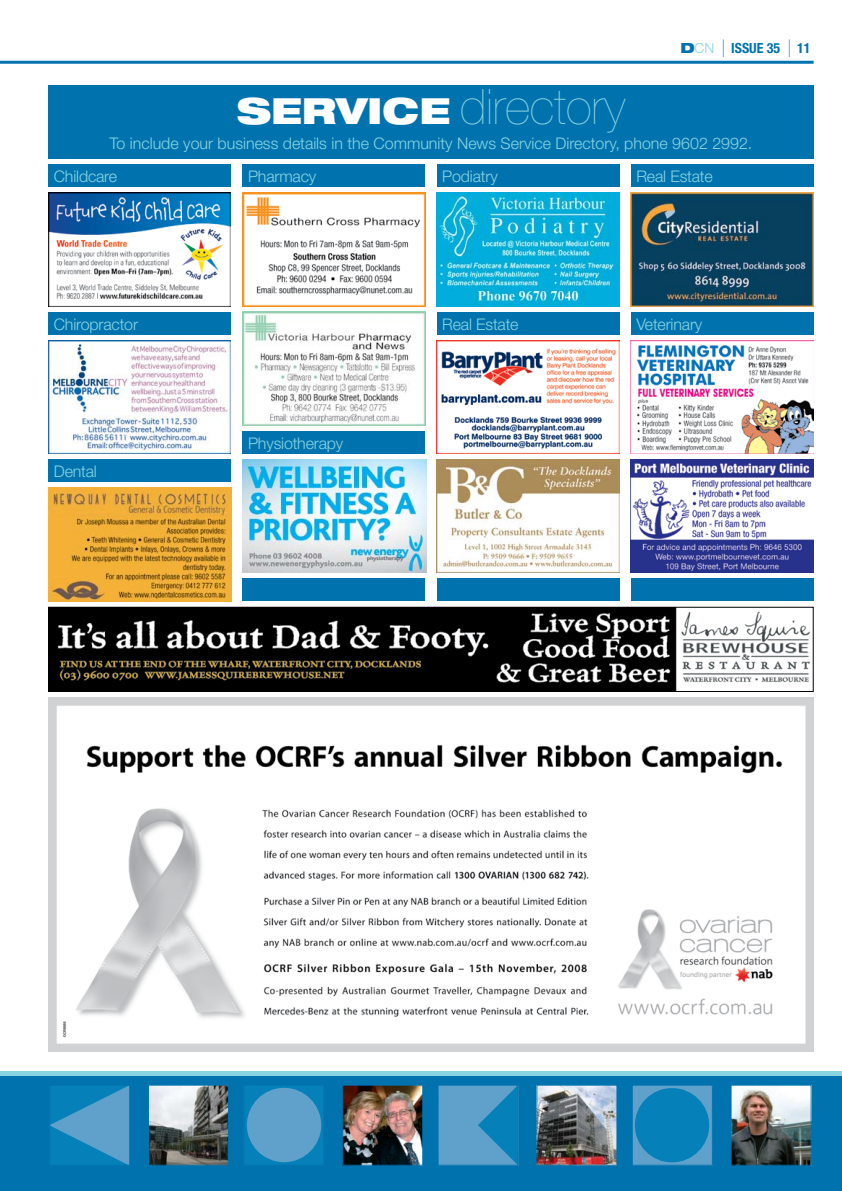
<style>
.page{position:relative;width:842px;height:1191px;background:#fff}
.page>*{position:absolute;margin:0;border:0;box-sizing:border-box;transform-origin:0 0}
.t1{font:200 49px "Helvetica Neue";color:#89d4e2}
.t2{font:300 16px "Helvetica Neue";letter-spacing:-.01em;color:#89d4e2}
.t3{font:700 condensed 14px "Helvetica Neue";color:#0073ae}
.s1{font-weight:900;font-stretch:expanded}
.s2{font-weight:300;font-stretch:normal;color:#89d4e2}
.s3{font-weight:900;font-stretch:expanded;font-size:36px;color:#fff}
</style>
<div class="page">
<div style="left:0;top:1071px;width:842px;height:12px;background:#89d4e2"></div>
<div style="left:0;top:1076px;width:842px;height:115px;background:#0073ae"></div>
<hr style="left:0;top:61px;width:814px;height:3px;background:#0073ae">
<svg style="left:51px;top:1086px;width:77px;height:77px"></svg>
<div style="left:49px;top:1084px;width:81px;height:81px;border:1px solid #0073ae"></div>
<div style="left:244px;top:1085px;width:80px;height:80px;background:#0680b9"></div>
<div style="left:247px;top:1087px;width:74px;height:75px;background:#60a1cc;border-radius:50%"></div>
<div style="left:438px;top:1085px;width:80px;height:80px;background:#60a1cc"></div>
<svg style="left:478px;top:1086px;width:39px;height:77px"></svg>
<div style="left:438px;top:1084px;width:81px;height:81px;border:1px solid #0073ae"></div>
<div style="left:632px;top:1085px;width:80px;height:80px;background:#60a1cc"></div>
<div style="left:635px;top:1088px;width:74px;height:74px;background:#0680b9;border-radius:50%"></div>
<div style="left:632px;top:1084px;width:81px;height:81px;border:1px solid #0073ae"></div>
<svg style="left:723px;top:39px;width:1px;height:18px"></svg>
<svg style="left:789px;top:39px;width:1px;height:18px"></svg>
<img style="left:732px;top:1086px;width:78px;height:77px">
<div style="left:730px;top:1084px;width:82px;height:81px;border:1px solid #0073ae"></div>
<img style="left:538px;top:1086px;width:77px;height:77px">
<div style="left:536px;top:1084px;width:81px;height:81px;border:1px solid #0073ae"></div>
<img style="left:150px;top:1086px;width:77px;height:77px">
<div style="left:148px;top:1084px;width:81px;height:81px;border:1px solid #0073ae"></div>
<img style="left:344px;top:1086px;width:77px;height:77px">
<div style="left:342px;top:1084px;width:81px;height:81px;border:1px solid #0073ae"></div>
<div style="left:48px;top:85px;width:766px;height:74px;background:#0073ae"></div>
<div style="left:48px;top:312px;width:183px;height:22px;background:#0073ae"></div>
<div style="left:437px;top:164px;width:182px;height:23px;background:#0073ae"></div>
<div style="left:437px;top:312px;width:182px;height:22px;background:#0073ae"></div>
<div style="left:631px;top:164px;width:183px;height:23px;background:#0073ae"></div>
<div style="left:631px;top:312px;width:183px;height:23px;background:#0073ae"></div>
<div style="left:242px;top:431px;width:183px;height:23px;background:#0073ae"></div>
<div style="left:48px;top:164px;width:183px;height:23px;background:#0073ae"></div>
<div style="left:242px;top:578px;width:183px;height:23px;background:#0073ae"></div>
<div style="left:437px;top:578px;width:182px;height:23px;background:#0073ae"></div>
<div style="left:631px;top:578px;width:183px;height:23px;background:#0073ae"></div>
<div style="left:242px;top:164px;width:183px;height:23px;background:#0073ae"></div>
<div style="left:48px;top:459px;width:183px;height:23px;background:#0073ae"></div>
<img style="left:631px;top:459px;width:182px;height:114px">
<img style="left:242px;top:312px;width:183px;height:113px">
<img style="left:48px;top:488px;width:183px;height:113px">
<img style="left:631px;top:340px;width:183px;height:114px">
<img style="left:242px;top:193px;width:183px;height:113px">
<img style="left:48px;top:340px;width:183px;height:114px">
<img style="left:437px;top:459px;width:182px;height:114px">
<img style="left:631px;top:193px;width:182px;height:113px">
<img style="left:48px;top:193px;width:183px;height:113px">
<img style="left:48px;top:697px;width:766px;height:355px">
<img style="left:242px;top:459px;width:185px;height:113px">
<img style="left:437px;top:340px;width:182px;height:114px">
<img style="left:50px;top:609px;width:761px;height:81px">
<div style="left:48px;top:607px;width:766px;height:85px;border:1px solid #000"></div>
<img style="left:437px;top:193px;width:182px;height:113px">
<p class="t3" style="left:680px;top:40px;width:132px"><span class="s1">D</span><span class="s2">CN</span> ISSUE 35 11</p>
<h1 class="t1" style="left:237px;top:79px;width:390px"><span class="s3">SERVICE</span> directory</h1>
<p class="t2" style="left:109px;top:134px;width:644px">To include your business details in the Community News Service Directory, phone 9602 2992.</p>
<p class="t2" style="left:54px;top:167px;width:65px">Childcare</p>
<p class="t2" style="left:248px;top:167px;width:70px">Pharmacy</p>
<p class="t2" style="left:54px;top:314px;width:86px">Chiropractor</p>
<p class="t2" style="left:54px;top:461px;width:45px">Dental</p>
<p class="t2" style="left:248px;top:433px;width:97px">Physiotherapy</p>
<p class="t2" style="left:442px;top:167px;width:57px">Podiatry</p>
<p class="t2" style="left:442px;top:314px;width:78px">Real Estate</p>
<p class="t2" style="left:636px;top:167px;width:78px">Real Estate</p>
<p class="t2" style="left:636px;top:314px;width:67px">Veterinary</p>
</div>
